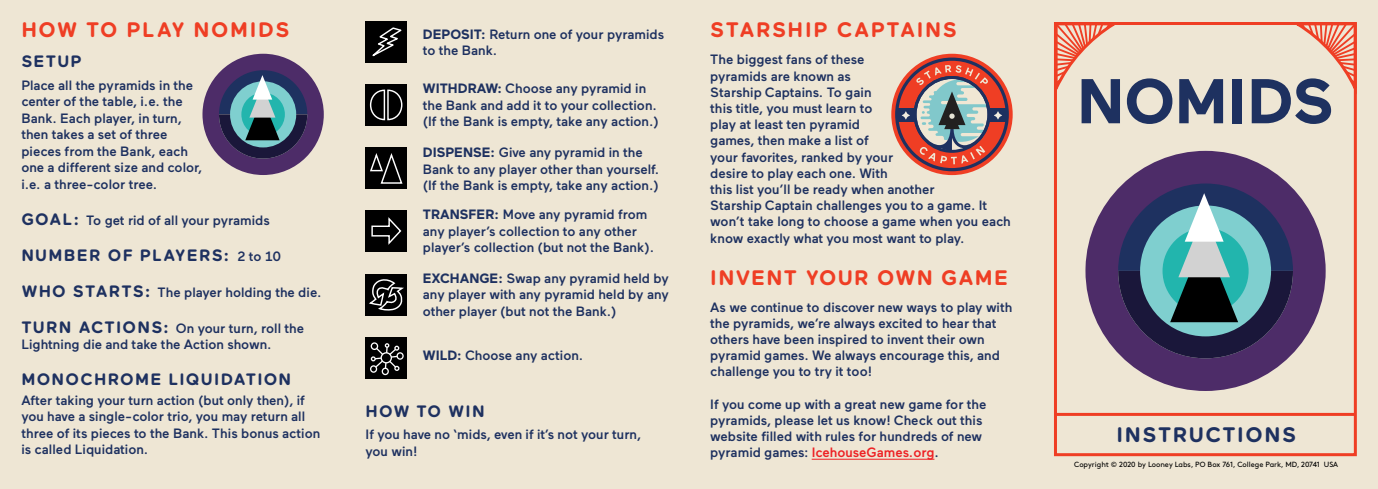
<style>
.page{position:relative;width:1378px;height:489px;background:#eee6d4}
.page>*{position:absolute;margin:0;border:0;box-sizing:border-box;transform-origin:0 0}
.t1{font:700 63px "Maax";color:#1e3160}
.t2{font:700 21px "Maax Rounded";letter-spacing:.07em;color:#ef3e24}
.t3{font:700 21px "Maax Rounded";letter-spacing:.075em;color:#1e3160}
.t4{font:700 16.5px "Maax Rounded";letter-spacing:.075em;color:#1e3160}
.t5{font:500 13.5px/16.5px "Maax";color:#1e3160}
.t6{font:7.5px "Brown";color:#000}
.s1{font-family:"Maax Rounded";font-weight:700;font-size:16.5px}
.s2{font-family:"Maax";font-weight:500;font-size:13.5px}
.s3{font-weight:700}
.s4{color:#ed2124}
</style>
<div class="page">
<hr style="left:811px;top:459px;width:123px;height:1px;background:#ed2124">
<div style="left:365px;top:21px;width:42px;height:42px;background:#000"></div>
<svg style="left:372px;top:27px;width:30px;height:30px"></svg>
<div style="left:365px;top:84px;width:42px;height:42px;background:#000"></div>
<svg style="left:369px;top:89px;width:34px;height:32px"></svg>
<div style="left:365px;top:147px;width:42px;height:42px;background:#000"></div>
<svg style="left:370px;top:153px;width:33px;height:31px"></svg>
<div style="left:365px;top:274px;width:42px;height:41px;background:#000"></div>
<svg style="left:369px;top:279px;width:35px;height:32px"></svg>
<div style="left:365px;top:210px;width:42px;height:42px;background:#000"></div>
<svg style="left:371px;top:217px;width:31px;height:28px"></svg>
<svg style="left:893px;top:56px;width:117px;height:117px"></svg>
<svg style="left:202px;top:54px;width:122px;height:121px"></svg>
<div style="left:365px;top:337px;width:42px;height:42px;background:#000"></div>
<div style="left:396px;top:352px;width:8px;height:8px;border:1px solid #fff;border-radius:50%"></div>
<div style="left:371px;top:342px;width:7px;height:8px;border:1px solid #fff;border-radius:50%"></div>
<div style="left:370px;top:365px;width:7px;height:8px;border:1px solid #fff;border-radius:50%"></div>
<svg style="left:371px;top:343px;width:32px;height:32px"></svg>
<div style="left:382px;top:368px;width:7px;height:7px;border:1px solid #fff;border-radius:50%"></div>
<hr style="left:1056px;top:413px;width:298px;height:3px;background:#ef3e24">
<svg style="left:1298px;top:26px;width:55px;height:61px"></svg>
<div style="left:1054px;top:22px;width:303px;height:434px;border:3px solid #ef3e24"></div>
<svg style="left:1054px;top:22px;width:64px;height:80px"></svg>
<svg style="left:1085px;top:151px;width:240px;height:240px;fill:#4d2c68"></svg>
<svg style="left:1118px;top:193px;width:175px;height:165px;background:#49647d"></svg>
<h2 class="t2" style="left:21px;top:17px;width:270px">HOW TO PLAY NOMIDS</h2>
<p class="t4" style="left:21px;top:51px;width:62px">SETUP</p>
<p class="t5" style="left:21px;top:77px;width:182px">Place all the pyramids in the center of the table, i.e. the<br>Bank. Each player, in turn, then takes a set of three pieces from the Bank, each one a different size and color, i.e. a three-color tree.</p>
<p class="t5" style="left:21px;top:212px;width:250px"><span class="s1">GOAL:</span> To get rid of all your pyramids</p>
<p class="t4" style="left:21px;top:245px;width:261px">NUMBER OF PLAYERS: <span class="s2">2 to 10</span></p>
<p class="t5" style="left:21px;top:284px;width:302px"><span class="s1">WHO STARTS:</span> The player holding the die.</p>
<p class="t5" style="left:21px;top:320px;width:284px"><span class="s1">TURN ACTIONS:</span> On your turn, roll the<br>Lightning die and take the Action shown.</p>
<p class="t4" style="left:21px;top:369px;width:271px">MONOCHROME LIQUIDATION</p>
<p class="t5" style="left:21px;top:392px;width:300px">After taking your turn action (but only then), if you have a single-color trio, you may return all three of its pieces to the Bank. This bonus action is called Liquidation.</p>
<p class="t4" style="left:366px;top:401px;width:121px">HOW TO WIN</p>
<p class="t5" style="left:423px;top:26px;width:243px"><span class="s3">DEPOSIT:</span> Return one of your pyramids to the Bank.</p>
<p class="t5" style="left:423px;top:80px;width:237px"><span class="s3">WITHDRAW:</span> Choose any pyramid in the Bank and add it to your collection. (If the Bank is empty, take any action.)</p>
<p class="t5" style="left:423px;top:144px;width:238px"><span class="s3">DISPENSE:</span> Give any pyramid in the<br>Bank to any player other than yourself. (If the Bank is empty, take any action.)</p>
<p class="t5" style="left:423px;top:207px;width:233px"><span class="s3">TRANSFER:</span> Move any pyramid from any player’s collection to any other player’s collection (but not the Bank).</p>
<p class="t5" style="left:423px;top:270px;width:248px;text-align:justify"><span class="s3">EXCHANGE:</span> Swap any pyramid held by any player with any pyramid held by any other player (but not the Bank.)</p>
<p class="t5" style="left:423px;top:348px;width:162px"><span class="s3">WILD:</span> Choose any action.</p>
<p class="t5" style="left:366px;top:426px;width:277px">If you have no ‘mids, even if it’s not your turn, you win!</p>
<h2 class="t2" style="left:710px;top:18px;width:248px">STARSHIP CAPTAINS</h2>
<p class="t5" style="left:710px;top:52px;width:302px">The biggest fans of these<br>pyramids are known as<br>Starship Captains. To gain<br>this title, you must learn to<br>play at least ten pyramid<br>games, then make a list of<br>your favorites, ranked by your<br>desire to play each one. With<br>this list you’ll be ready when another<br>Starship Captain challenges you to a game. It won’t take long to choose a game when you each know exactly what you most want to play.</p>
<h2 class="t2" style="left:710px;top:265px;width:299px">INVENT YOUR OWN GAME</h2>
<p class="t5" style="left:710px;top:299px;width:303px">As we continue to discover new ways to play with the pyramids, we’re always excited to hear that others have been inspired to invent their own pyramid games. We always encourage this, and challenge you to try it too!</p>
<p class="t5" style="left:710px;top:396px;width:278px">If you come up with a great new game for the pyramids, please let us know! Check out this website filled with rules for hundreds of new pyramid games: <span class="s4">IcehouseGames.org</span>.</p>
<h1 class="t1" style="left:1077px;top:67px;width:258px">NOMIDS</h1>
<h2 class="t3" style="left:1116px;top:422px;width:181px">INSTRUCTIONS</h2>
<p class="t6" style="left:1074px;top:459px;width:266px">Copyright © 2020 by Looney Labs, PO Box 761, College Park, MD, 20741 USA</p>
</div>
